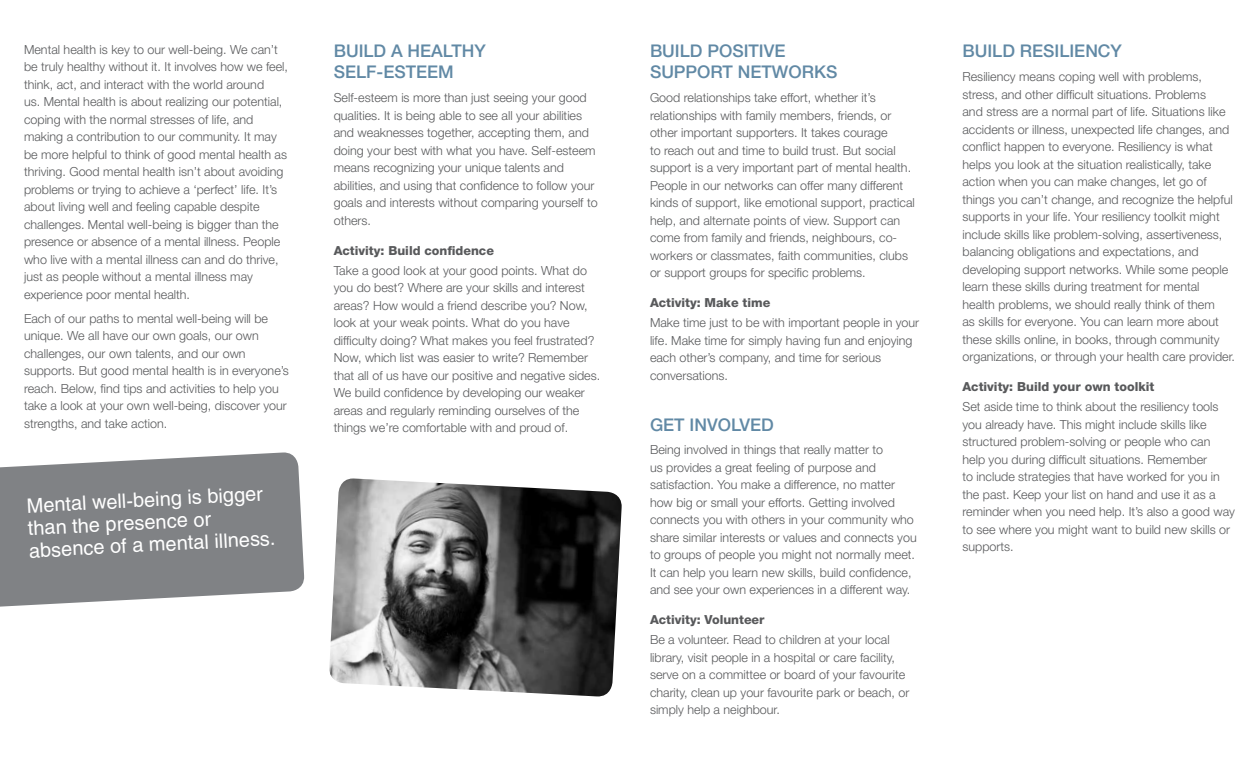
<style>
.page{position:relative;width:1260px;height:765px;background:#fff}
.page>*{position:absolute;margin:0;border:0;box-sizing:border-box;transform-origin:0 0}
.t1{font:20px/22.5px "Helvetica";color:#fff}
.t2{font:500 17.5px/21px "Helvetica Neue LT Std";color:#6189a5}
.t3{font:300 12.5px/17.5px "Helvetica Neue LT Std";color:#58595b}
.t4{font:800 12.5px "Helvetica Neue LT Std";color:#58595b}
</style>
<div class="page">
<svg style="left:0;top:452px;width:305px;height:155px;fill:#808285"></svg>
<img style="left:329px;top:478px;width:293px;height:219px">
<p class="t3" style="left:24px;top:40px;width:265px">Mental health is key to our well-being. We can’t be truly healthy without it. It involves how we feel, think, act, and interact with the world around<br>us. Mental health is about realizing our potential, coping with the normal stresses of life, and making a contribution to our community. It may be more helpful to think of good mental health as thriving. Good mental health isn’t about avoiding problems or trying to achieve a ‘perfect’ life. It’s about living well and feeling capable despite challenges. Mental well-being is bigger than the presence or absence of a mental illness. People who live with a mental illness can and do thrive, just as people without a mental illness may experience poor mental health.</p>
<p class="t3" style="left:24px;top:309px;width:266px">Each of our paths to mental well-being will be unique. We all have our own goals, our own challenges, our own talents, and our own supports. But good mental health is in everyone’s reach. Below, find tips and activities to help you take a look at your own well-being, discover your strengths, and take action.</p>
<h1 class="t1" style="left:26px;top:494px;width:248px;rotate:-3deg">Mental well-being is bigger than the presence or absence of a mental illness.</h1>
<h2 class="t2" style="left:334px;top:41px;width:154px">BUILD A HEALTHY<br>SELF-ESTEEM</h2>
<p class="t3" style="left:334px;top:89px;width:265px">Self-esteem is more than just seeing your good qualities. It is being able to see all your abilities and weaknesses together, accepting them, and doing your best with what you have. Self-esteem means recognizing your unique talents and abilities, and using that confidence to follow your goals and interests without comparing yourself to others.</p>
<p class="t4" style="left:334px;top:243px;width:162px">Activity: Build confidence</p>
<p class="t3" style="left:334px;top:261px;width:268px">Take a good look at your good points. What do you do best? Where are your skills and interest areas? How would a friend describe you? Now, look at your weak points. What do you have difficulty doing? What makes you feel frustrated?<br>Now, which list was easier to write? Remember that all of us have our positive and negative sides.<br>We build confidence by developing our weaker areas and regularly reminding ourselves of the things we’re comfortable with and proud of.</p>
<h2 class="t2" style="left:650px;top:41px;width:189px">BUILD POSITIVE<br>SUPPORT NETWORKS</h2>
<p class="t3" style="left:650px;top:89px;width:266px">Good relationships take effort, whether it’s relationships with family members, friends, or other important supporters. It takes courage<br>to reach out and time to build trust. But social support is a very important part of mental health.<br>People in our networks can offer many different kinds of support, like emotional support, practical help, and alternate points of view. Support can come from family and friends, neighbours, co&shy;workers or classmates, faith communities, clubs or support groups for specific problems.</p>
<p class="t4" style="left:650px;top:295px;width:122px">Activity: Make time</p>
<p class="t3" style="left:650px;top:314px;width:271px">Make time just to be with important people in your life. Make time for simply having fun and enjoying each other’s company, and time for serious conversations.</p>
<h2 class="t2" style="left:650px;top:414px;width:123px">GET INVOLVED</h2>
<p class="t3" style="left:650px;top:441px;width:268px">Being involved in things that really matter to<br>us provides a great feeling of purpose and satisfaction. You make a difference, no matter how big or small your efforts. Getting involved connects you with others in your community who share similar interests or values and connects you to groups of people you might not normally meet.<br>It can help you learn new skills, build confidence, and see your own experiences in a different way.</p>
<p class="t4" style="left:650px;top:613px;width:116px">Activity: Volunteer</p>
<p class="t3" style="left:650px;top:631px;width:261px">Be a volunteer. Read to children at your local library, visit people in a hospital or care facility, serve on a committee or board of your favourite charity, clean up your favourite park or beach, or simply help a neighbour.</p>
<h2 class="t2" style="left:962px;top:41px;width:161px">BUILD RESILIENCY</h2>
<p class="t3" style="left:962px;top:68px;width:274px">Resiliency means coping well with problems, stress, and other difficult situations. Problems<br>and stress are a normal part of life. Situations like accidents or illness, unexpected life changes, and conflict happen to everyone. Resiliency is what helps you look at the situation realistically, take action when you can make changes, let go of things you can’t change, and recognize the helpful supports in your life. Your resiliency toolkit might include skills like problem-solving, assertiveness, balancing obligations and expectations, and developing support networks. While some people learn these skills during treatment for mental health problems, we should really think of them<br>as skills for everyone. You can learn more about these skills online, in books, through community organizations, or through your health care provider.</p>
<p class="t4" style="left:962px;top:379px;width:193px">Activity: Build your own toolkit</p>
<p class="t3" style="left:962px;top:398px;width:274px">Set aside time to think about the resiliency tools you already have. This might include skills like structured problem-solving or people who can help you during difficult situations. Remember<br>to include strategies that have worked for you in the past. Keep your list on hand and use it as a reminder when you need help. It’s also a good way to see where you might want to build new skills or supports.</p>
</div>
